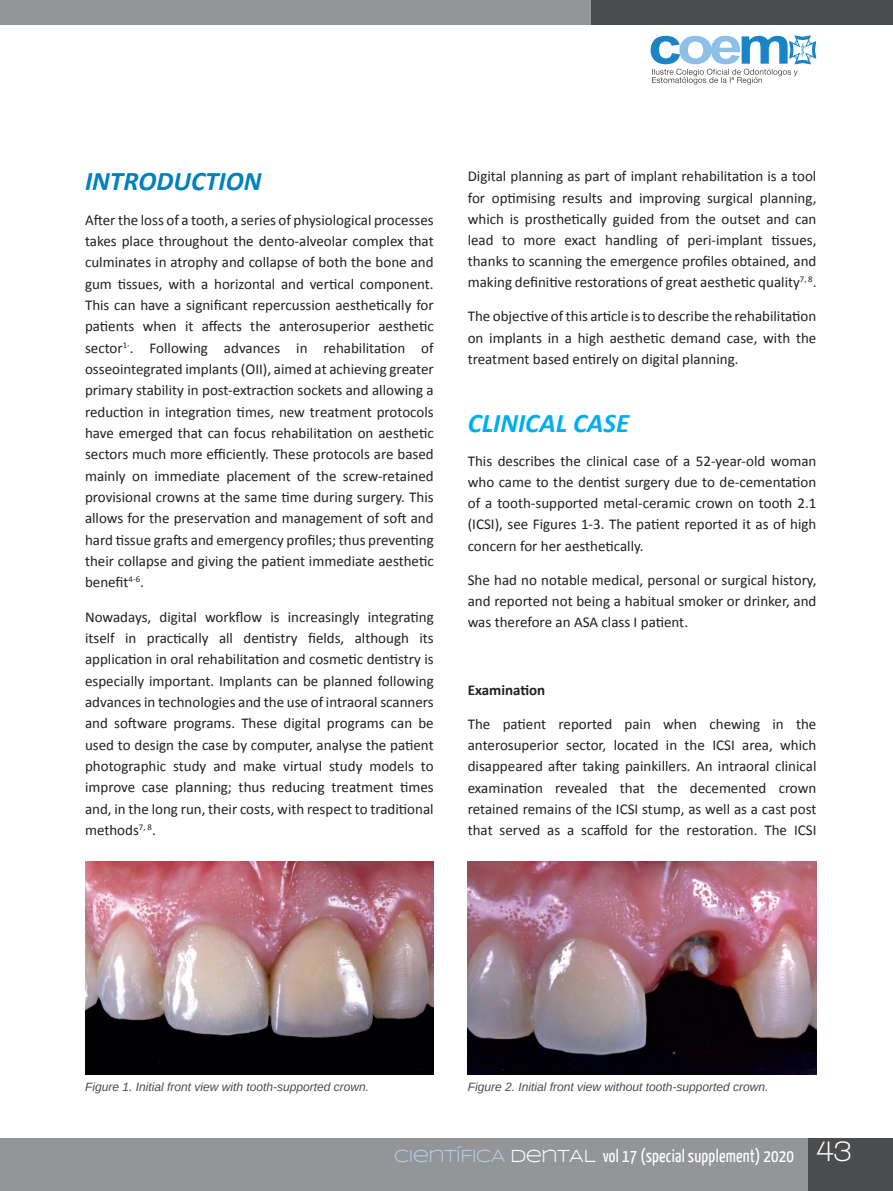
<style>
.page{position:relative;width:893px;height:1191px;background:#fff}
.page>*{position:absolute;margin:0;border:0;box-sizing:border-box;transform-origin:0 0}
.t1{font:italic 700 27px "Calibri";color:#0082bd}
.t2{font:italic 700 27px "Calibri";color:#00aeef}
.t3{font:18px "Yanone Kaffeesatz";letter-spacing:.01em;color:#fff}
.t4{font:15px/21.3px "Calibri";color:#231f20;text-align:justify}
.t5{font:700 15px "Calibri";color:#231f20}
.t6{font:italic 12px "Arimo";color:#4b4c4d}
.s1{font-family:"Syncopate";color:#b3cde6}
.s2{font-family:"Syncopate"}
.s3{font-family:"Walkway";font-weight:700;font-size:30px}
</style>
<div class="page">
<div style="left:0;top:1138px;width:893px;height:53px;background:#939598"></div>
<div style="left:808px;top:1138px;width:85px;height:53px;background:#4b4c4d"></div>
<div style="left:0;top:0;width:893px;height:25px;background:#939598"></div>
<div style="left:591px;top:0;width:302px;height:25px;background:#4b4c4d"></div>
<svg style="left:651px;top:35px;width:165px;height:50px"></svg>
<img style="left:85px;top:861px;width:349px;height:213px">
<img style="left:468px;top:861px;width:348px;height:213px">
<h1 class="t1" style="left:85px;top:164px;width:178px">INTRODUCTION</h1>
<p class="t4" style="left:85px;top:209px;width:350px">After the loss of a tooth, a series of physiological processes takes place throughout the dento-alveolar complex that culminates in atrophy and collapse of both the bone and gum tissues, with a horizontal and vertical component.<br>This can have a significant repercussion aesthetically for patients when it affects the anterosuperior aesthetic sector<sup>1-</sup>. Following advances in rehabilitation of osseointegrated implants (OII), aimed at achieving greater primary stability in post-extraction sockets and allowing a reduction in integration times, new treatment protocols have emerged that can focus rehabilitation on aesthetic sectors much more efficiently. These protocols are based mainly on immediate placement of the screw-retained provisional crowns at the same time during surgery. This allows for the preservation and management of soft and hard tissue grafts and emergency profiles; thus preventing their collapse and giving the patient immediate aesthetic benefit<sup>4-6</sup>.</p>
<p class="t4" style="left:85px;top:606px;width:350px">Nowadays, digital workflow is increasingly integrating itself in practically all dentistry fields, although its application in oral rehabilitation and cosmetic dentistry is especially important. Implants can be planned following advances in technologies and the use of intraoral scanners and software programs. These digital programs can be used to design the case by computer, analyse the patient photographic study and make virtual study models to improve case planning; thus reducing treatment times and, in the long run, their costs, with respect to traditional methods<sup>7,</sup> <sup>8</sup>.</p>
<p class="t4" style="left:468px;top:166px;width:350px">Digital planning as part of implant rehabilitation is a tool for optimising results and improving surgical planning, which is prosthetically guided from the outset and can lead to more exact handling of peri-implant tissues, thanks to scanning the emergence profiles obtained, and making definitive restorations of great aesthetic quality<sup>7,</sup> <sup>8</sup>.</p>
<p class="t4" style="left:468px;top:306px;width:350px">The objective of this article is to describe the rehabilitation on implants in a high aesthetic demand case, with the treatment based entirely on digital planning.</p>
<h1 class="t2" style="left:468px;top:406px;width:163px">CLINICAL CASE</h1>
<p class="t4" style="left:468px;top:450px;width:350px">This describes the clinical case of a 52-year-old woman who came to the dentist surgery due to de-cementation of a tooth-supported metal-ceramic crown on tooth 2.1 (ICSI), see Figures 1-3. The patient reported it as of high concern for her aesthetically.</p>
<p class="t4" style="left:468px;top:569px;width:350px">She had no notable medical, personal or surgical history, and reported not being a habitual smoker or drinker, and was therefore an ASA class I patient.</p>
<p class="t5" style="left:468px;top:680px;width:79px">Examination</p>
<p class="t4" style="left:468px;top:713px;width:350px">The patient reported pain when chewing in the anterosuperior sector, located in the ICSI area, which disappeared after taking painkillers. An intraoral clinical examination revealed that the decemented crown retained remains of the ICSI stump, as well as a cast post that served as a scaffold for the restoration. The ICSI</p>
<p class="t6" style="left:85px;top:1079px;width:286px">Figure 1. Initial front view with tooth-supported crown.</p>
<p class="t6" style="left:468px;top:1079px;width:302px">Figure 2. Initial front view without tooth-supported crown.</p>
<p class="t3" style="left:394px;top:1144px;width:459px"><span class="s1">CIENTÍFICA</span> <span class="s2">DENTAL</span> vol 17 (special supplement) 2020 <span class="s3">43</span></p>
</div>
